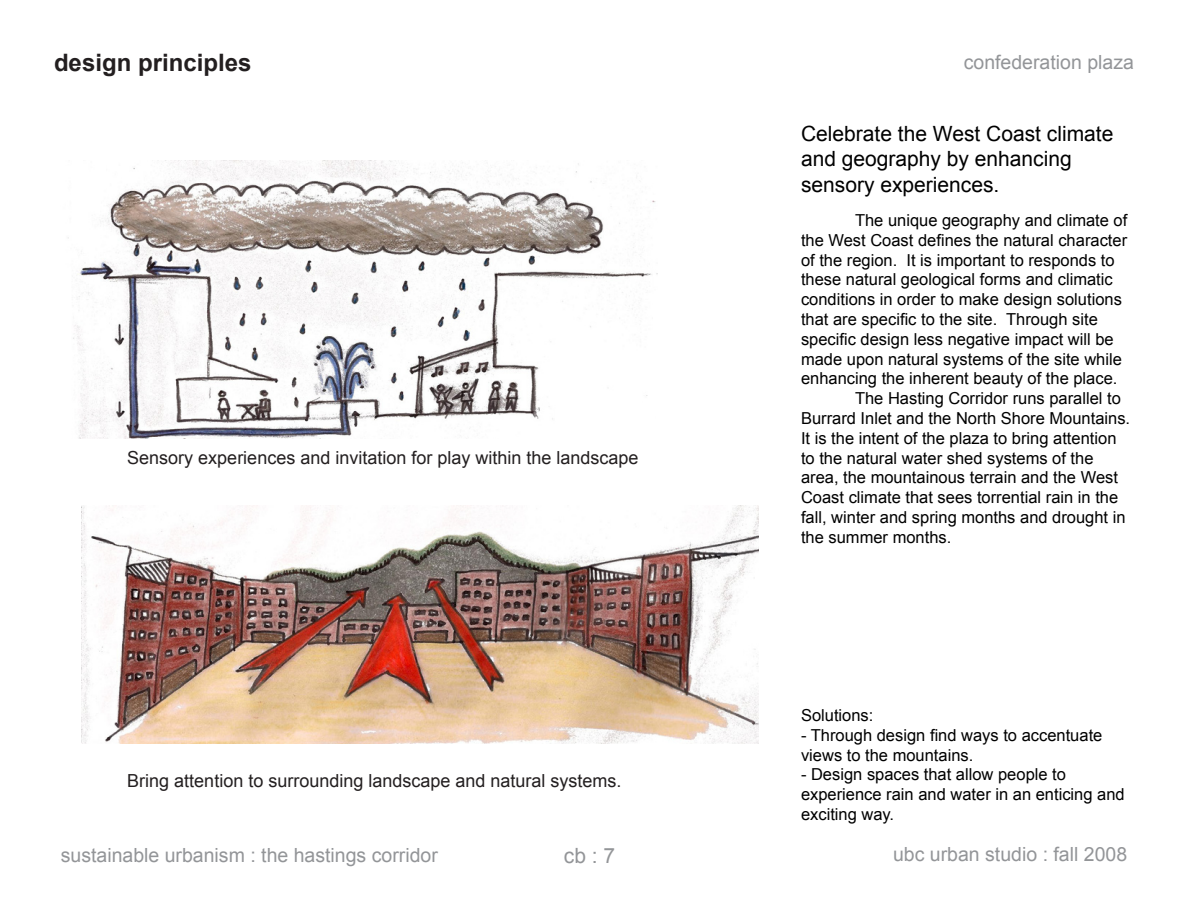
<style>
.page{position:relative;width:1188px;height:918px;background:#fff}
.page>*{position:absolute;margin:0;border:0;box-sizing:border-box;transform-origin:0 0}
.t1{font:700 24px "Arial";color:#231f20}
.t2{font:21px/25.2px "Arial";color:#000}
.Text{font:21px "Arial";color:#939598}
.Text-2{font:19.5px "Arial";color:#939598}
.t3{font:18px "Arial";color:#231f20}
.Section_Title{font:16.5px/19.8px "Arial";color:#000}
</style>
<div class="page">
<img style="left:68px;top:160px;width:590px;height:278px">
<img style="left:81px;top:506px;width:678px;height:238px">
<p class="t1" style="left:54px;top:47px;width:199px">design principles</p>
<p class="Text-2" style="left:964px;top:49px;width:172px">confederation plaza</p>
<p class="t3" style="left:127px;top:446px;width:513px">Sensory experiences and invitation for play within the landscape</p>
<p class="t3" style="left:127px;top:769px;width:496px">Bring attention to surrounding landscape and natural systems.</p>
<p class="t2" style="left:801px;top:122px;width:314px">Celebrate the West Coast climate and geography by enhancing sensory experiences.</p>
<p class="Section_Title" style="left:855px;top:210px;width:274px">The unique geography and climate of</p>
<p class="Section_Title" style="left:801px;top:230px;width:328px">the West Coast defines the natural character</p>
<p class="Section_Title" style="left:801px;top:250px;width:315px">of the region. It is important to responds to</p>
<p class="Section_Title" style="left:801px;top:270px;width:313px">these natural geological forms and climatic</p>
<p class="Section_Title" style="left:801px;top:290px;width:322px">conditions in order to make design solutions</p>
<p class="Section_Title" style="left:801px;top:309px;width:298px">that are specific to the site. Through site</p>
<p class="Section_Title" style="left:801px;top:329px;width:314px">specific design less negative impact will be</p>
<p class="Section_Title" style="left:801px;top:349px;width:322px">made upon natural systems of the site while</p>
<p class="Section_Title" style="left:801px;top:369px;width:318px">enhancing the inherent beauty of the place.</p>
<p class="Section_Title" style="left:855px;top:389px;width:267px">The Hasting Corridor runs parallel to</p>
<p class="Section_Title" style="left:801px;top:408px;width:331px">Burrard Inlet and the North Shore Mountains.</p>
<p class="Section_Title" style="left:801px;top:428px;width:317px">It is the intent of the plaza to bring attention</p>
<p class="Section_Title" style="left:801px;top:448px;width:294px">to the natural water shed systems of the</p>
<p class="Section_Title" style="left:801px;top:468px;width:319px">area, the mountainous terrain and the West</p>
<p class="Section_Title" style="left:801px;top:488px;width:319px">Coast climate that sees torrential rain in the</p>
<p class="Section_Title" style="left:801px;top:507px;width:326px">fall, winter and spring months and drought in</p>
<p class="Section_Title" style="left:801px;top:527px;width:152px">the summer months.</p>
<p class="Section_Title" style="left:801px;top:705px;width:74px">Solutions:</p>
<p class="Section_Title" style="left:801px;top:725px;width:303px">- Through design find ways to accentuate views to the mountains.</p>
<p class="Section_Title" style="left:801px;top:765px;width:325px">- Design spaces that allow people to experience rain and water in an enticing and exciting way.</p>
<p class="Text-2" style="left:61px;top:842px;width:379px">sustainable urbanism : the hastings corridor</p>
<p class="Text-2" style="left:893px;top:842px;width:236px">ubc urban studio : fall 2008</p>
<p class="Text" style="left:564px;top:842px;width:53px">cb : 7</p>
</div>
